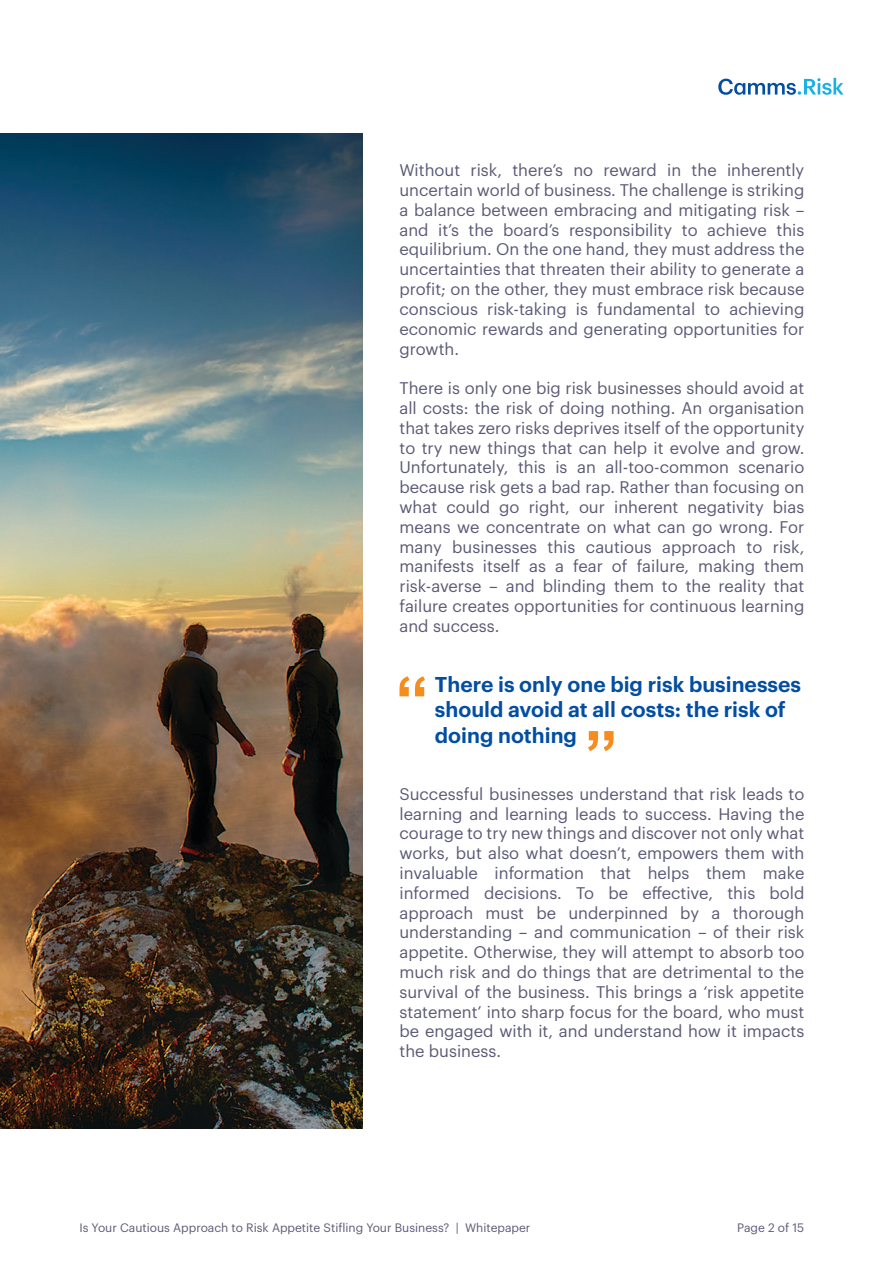
<style>
.page{position:relative;width:893px;height:1263px;background:#fff}
.page>*{position:absolute;margin:0;border:0;box-sizing:border-box;transform-origin:0 0}
.t1{font:600 21px/25.2px "Graphik";color:#034ea2}
.t2{font:16.5px/19.8px "Graphik";color:#5b5a76;text-align:justify}
.t3{font:12px "Graphik";color:#5b5a76}
</style>
<div class="page">
<svg style="left:718px;top:78px;width:125px;height:17px"></svg>
<img style="left:0;top:133px;width:363px;height:995px">
<svg style="left:399px;top:676px;width:26px;height:20px"></svg>
<svg style="left:588px;top:731px;width:26px;height:20px"></svg>
<p class="t2" style="left:399px;top:159px;width:406px">Without risk, there’s no reward in the inherently uncertain world of business. The challenge is striking a balance between embracing and mitigating risk – and it’s the board’s responsibility to achieve this equilibrium. On the one hand, they must address the uncertainties that threaten their ability to generate a profit; on the other, they must embrace risk because conscious risk-taking is fundamental to achieving economic rewards and generating opportunities for growth.</p>
<p class="t2" style="left:399px;top:377px;width:406px">There is only one big risk businesses should avoid at all costs: the risk of doing nothing. An organisation that takes zero risks deprives itself of the opportunity to try new things that can help it evolve and grow.<br>Unfortunately, this is an all-too-common scenario because risk gets a bad rap. Rather than focusing on what could go right, our inherent negativity bias means we concentrate on what can go wrong. For many businesses this cautious approach to risk, manifests itself as a fear of failure, making them risk-averse – and blinding them to the reality that failure creates opportunities for continuous learning and success.</p>
<p class="t1" style="left:435px;top:670px;width:368px">There is only one big risk businesses should avoid at all costs: the risk of doing nothing</p>
<p class="t2" style="left:399px;top:782px;width:406px">Successful businesses understand that risk leads to learning and learning leads to success. Having the courage to try new things and discover not only what works, but also what doesn’t, empowers them with invaluable information that helps them make informed decisions. To be effective, this bold approach must be underpinned by a thorough understanding – and communication – of their risk appetite. Otherwise, they will attempt to absorb too much risk and do things that are detrimental to the survival of the business. This brings a ‘risk appetite statement’ into sharp focus for the board, who must be engaged with it, and understand how it impacts the business.</p>
<p class="t3" style="left:79px;top:1219px;width:453px">Is Your Cautious Approach to Risk Appetite Stifling Your Business? | Whitepaper</p>
<p class="t3" style="left:737px;top:1219px;width:69px">Page 2 of 15</p>
</div>
